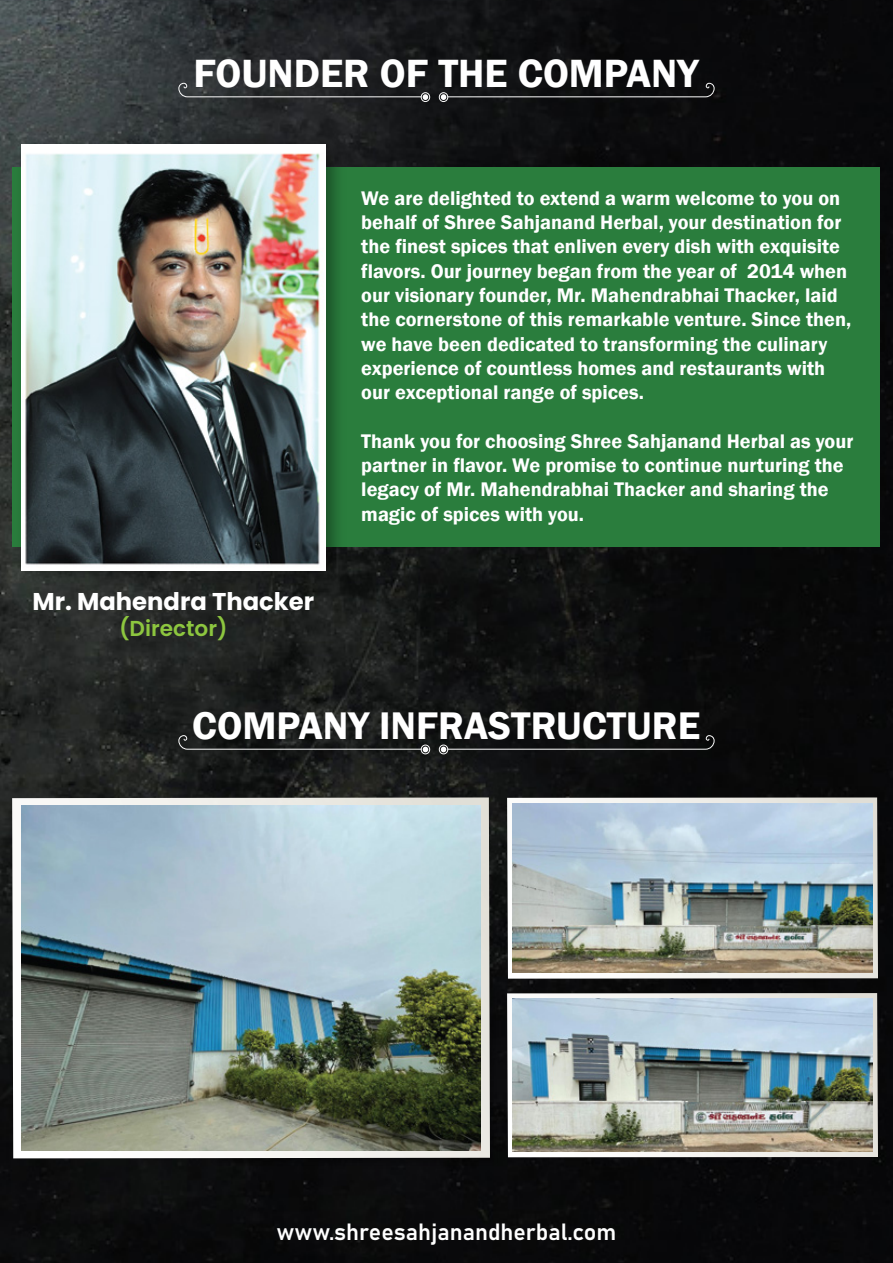
<style>
.page{position:relative;width:893px;height:1263px;background:#fff}
.page>*{position:absolute;margin:0;border:0;box-sizing:border-box;transform-origin:0 0}
.t1{font:600 40.5px "Franklin Gothic";color:#fff}
.t2{font:600 39.6px "Franklin Gothic";color:#fff}
.t3{font:700 24.3px "Poppins";color:#fff}
.t4{font:23.25px "Bahnschrift";color:#fff}
.t5{font:600 21.6px "Poppins";color:#8dc63f}
.t6{font:600 20.25px/24.3px "Franklin Gothic";color:#fff}
</style>
<div class="page">
<img style="left:0;top:0;width:893px;height:1263px">
<div style="left:13px;top:167px;width:867px;height:380px;background:#2a7d3d"></div>
<img style="left:8px;top:130px;width:343px;height:464px">
<img style="left:21px;top:145px;width:304px;height:425px">
<div style="left:160px;top:886px;width:388px;height:329px;background:#0b0b0c"></div>
<svg style="left:12px;top:797px;width:478px;height:361px"></svg>
<img style="left:21px;top:805px;width:460px;height:345px">
<div style="left:610px;top:815px;width:283px;height:189px;background:#080809"></div>
<svg style="left:507px;top:797px;width:371px;height:182px"></svg>
<img style="left:512px;top:804px;width:361px;height:168px">
<div style="left:610px;top:1004px;width:283px;height:208px;background:#080809"></div>
<svg style="left:507px;top:993px;width:371px;height:164px"></svg>
<img style="left:512px;top:999px;width:361px;height:152px">
<svg style="left:178px;top:83px;width:252px;height:19px;background:#333436"></svg>
<svg style="left:439px;top:83px;width:276px;height:19px;background:#1d1e20"></svg>
<svg style="left:178px;top:735px;width:252px;height:19px;background:#252726"></svg>
<svg style="left:439px;top:735px;width:276px;height:19px;background:#1d1e1e"></svg>
<h1 class="t1" style="left:193px;top:48px;width:507px">FOUNDER OF THE COMPANY</h1>
<p class="t3" style="left:32px;top:587px;width:283px">Mr. Mahendra Thacker</p>
<p class="t5" style="left:119px;top:616px;width:110px">(Director)</p>
<p class="t6" style="left:361px;top:186px;width:492px">We are delighted to extend a warm welcome to you on behalf of Shree Sahjanand Herbal, your destination for the finest spices that enliven every dish with exquisite flavors. Our journey began from the year of 2014 when our visionary founder, Mr. Mahendrabhai Thacker, laid the cornerstone of this remarkable venture. Since then, we have been dedicated to transforming the culinary experience of countless homes and restaurants with our exceptional range of spices.</p>
<p class="t6" style="left:361px;top:429px;width:494px">Thank you for choosing Shree Sahjanand Herbal as your partner in flavor. We promise to continue nurturing the legacy of Mr. Mahendrabhai Thacker and sharing the magic of spices with you.</p>
<h2 class="t2" style="left:192px;top:701px;width:510px">COMPANY INFRASTRUCTURE</h2>
<p class="t4" style="left:277px;top:1214px;width:341px">www.shreesahjanandherbal.com</p>
</div>
